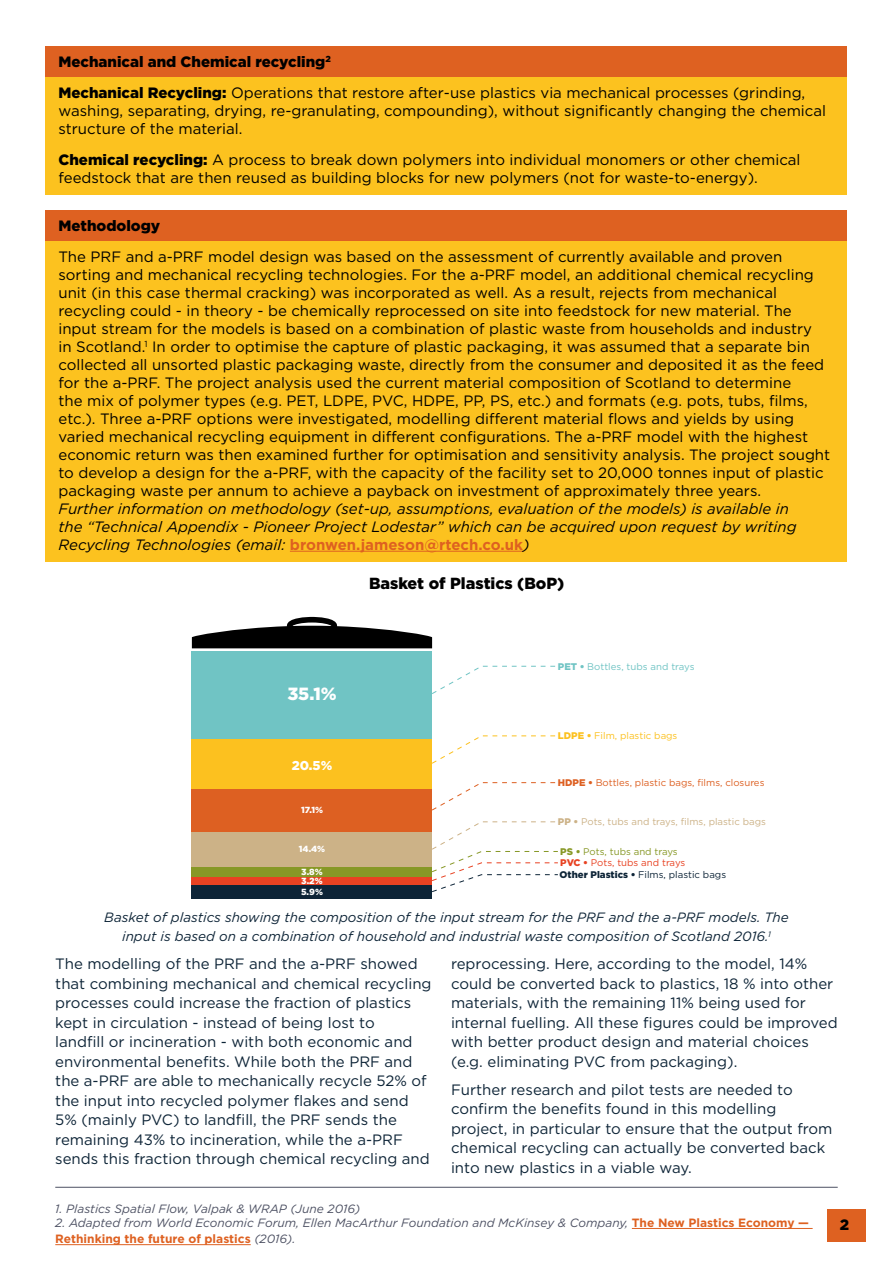
<style>
.page{position:relative;width:893px;height:1263px;background:#fff}
.page>*{position:absolute;margin:0;border:0;box-sizing:border-box;transform-origin:0 0}
.t1{font:900 17.7px "Gotham";color:#fff}
.t2{font:900 16.05px "Gotham";color:#000}
.t3{font:15px/18px "Gotham";color:#000}
.t4{font:15px/19.5px "Gotham";color:#0d2437}
.t5{font:italic 15px/18px "Gotham";color:#000}
.t6{font:900 15px "Gotham";color:#000}
.t7{font:italic 13.5px/19.5px "Gotham";color:#0d2437;text-align:center}
.t8{font:900 12.9px "Gotham";color:#fff}
.t9{font:italic 12px/16.2px "Gotham";color:#4d5163}
.t10{font:9.6px/11.6px "Gotham";color:#879826}
.t11{font:9.6px "Gotham";color:#dd6022}
.t12{font:9.6px "Gotham";color:#ccb287}
.t13{font:9.6px "Gotham";color:#70c4c4}
.t14{font:9.6px "Gotham";color:#fcc11f}
.t15{font:900 8.85px/8.7px "Gotham";color:#fff}
.s1{font-weight:900}
.s2{font-weight:700;font-style:normal;color:#de6121}
.s3{font-weight:900;color:#e84222}
.s4{color:#e84222}
.s5{font-weight:900;color:#0d2437}
.s6{color:#0d2437}
</style>
<div class="page">
<div style="left:827px;top:1210px;width:38px;height:32px;background:#de6121"></div>
<div style="left:46px;top:47px;width:801px;height:32px;background:#de6121"></div>
<div style="left:46px;top:78px;width:801px;height:68px;background:#fcc21f"></div>
<div style="left:46px;top:144px;width:801px;height:50px;background:#fcc21f"></div>
<div style="left:46px;top:210px;width:801px;height:32px;background:#de6121"></div>
<div style="left:46px;top:241px;width:801px;height:320px;background:#fcc21f"></div>
<hr style="left:290px;top:551px;width:233px;height:1px;background:#de6121">
<hr style="left:55px;top:1187px;width:783px;height:1px;background:#4d5163">
<hr style="left:632px;top:1228px;width:181px;height:1px;background:#de6121">
<hr style="left:55px;top:1244px;width:196px;height:1px;background:#de6121">
<div style="left:191px;top:885px;width:241px;height:14px;background:#0d2437"></div>
<div style="left:191px;top:877px;width:241px;height:8px;background:#e84222"></div>
<div style="left:191px;top:867px;width:241px;height:10px;background:#879826"></div>
<div style="left:191px;top:831px;width:241px;height:36px;background:#ccb287"></div>
<div style="left:191px;top:789px;width:241px;height:42px;background:#dd6022"></div>
<div style="left:191px;top:738px;width:241px;height:51px;background:#fcc11f"></div>
<div style="left:191px;top:651px;width:241px;height:87px;background:#70c4c4"></div>
<svg style="left:432px;top:665px;width:124px;height:29px"></svg>
<svg style="left:431px;top:735px;width:125px;height:29px"></svg>
<svg style="left:432px;top:782px;width:124px;height:29px"></svg>
<svg style="left:431px;top:821px;width:127px;height:71px"></svg>
<svg style="left:192px;top:617px;width:240px;height:31px"></svg>
<p class="t3" style="left:58px;top:46px;width:748px;line-height:30.8px"><span class="s1">Mechanical and Chemical recycling</span><sup>2<br></sup><span class="s1">Mechanical Recycling:</span> Operations that restore after-use plastics via mechanical processes (grinding,</p>
<p class="t3" style="left:58px;top:101px;width:769px">washing, separating, drying, re-granulating, compounding), without significantly changing the chemical structure of the material.</p>
<p class="t3" style="left:58px;top:150px;width:744px"><span class="s1">Chemical recycling:</span> A process to break down polymers into individual monomers or other chemical feedstock that are then reused as building blocks for new polymers (not for waste-to-energy).</p>
<p class="t6" style="left:58px;top:215px;width:103px">Methodology</p>
<p class="t3" style="left:58px;top:247px;width:773px">The PRF and a-PRF model design was based on the assessment of currently available and proven sorting and mechanical recycling technologies. For the a-PRF model, an additional chemical recycling unit (in this case thermal cracking) was incorporated as well. As a result, rejects from mechanical recycling could - in theory - be chemically reprocessed on site into feedstock for new material. The input stream for the models is based on a combination of plastic waste from households and industry<br>in Scotland.<sup>1</sup> In order to optimise the capture of plastic packaging, it was assumed that a separate bin collected all unsorted plastic packaging waste, directly from the consumer and deposited it as the feed for the a-PRF. The project analysis used the current material composition of Scotland to determine<br>the mix of polymer types (e.g. PET, LDPE, PVC, HDPE, PP, PS, etc.) and formats (e.g. pots, tubs, films, etc.). Three a-PRF options were investigated, modelling different material flows and yields by using varied mechanical recycling equipment in different configurations. The a-PRF model with the highest economic return was then examined further for optimisation and sensitivity analysis. The project sought to develop a design for the a-PRF, with the capacity of the facility set to 20,000 tonnes input of plastic packaging waste per annum to achieve a payback on investment of approximately three years.</p>
<p class="t5" style="left:58px;top:499px;width:740px">Further information on methodology (set-up, assumptions, evaluation of the models) is available in the “Technical Appendix - Pioneer Project Lodestar” which can be acquired upon request by writing<br>Recycling Technologies (email: <span class="s2">bronwen.jameson@rtech.co.uk</span>)</p>
<p class="t2" style="left:369px;top:572px;width:197px">Basket of Plastics (BoP)</p>
<p class="t1" style="left:287px;top:681px;width:51px">35.1%</p>
<p class="t8" style="left:292px;top:757px;width:42px">20.5%</p>
<p class="t15" style="left:301px;top:805px;width:23px">17.1%</p>
<p class="t15" style="left:299px;top:844px;width:28px">14.4%</p>
<p class="t15" style="left:301px;top:867px;width:23px">3.8%<br>3.2%</p>
<p class="t15" style="left:301px;top:887px;width:23px">5.9%</p>
<p class="t13" style="left:558px;top:660px;width:138px"><span class="s1">PET •</span> Bottles, tubs and trays</p>
<p class="t14" style="left:558px;top:730px;width:121px"><span class="s1">LDPE •</span> Film, plastic bags</p>
<p class="t11" style="left:558px;top:776px;width:208px"><span class="s1">HDPE •</span> Bottles, plastic bags, films, closures</p>
<p class="t12" style="left:558px;top:816px;width:210px"><span class="s1">PP •</span> Pots, tubs and trays, films, plastic bags</p>
<p class="t10" style="left:560px;top:845px;width:168px"><span class="s1">PS •</span> Pots, tubs and trays<br><span class="s3">PVC •</span> <span class="s4">Pots, tubs and trays<br></span><span class="s5">Other Plastics •</span> <span class="s6">Films, plastic bags</span></p>
<p class="t7" style="left:104px;top:907px;width:686px">Basket of plastics showing the composition of the input stream for the PRF and the a-PRF models. The input is based on a combination of household and industrial waste composition of Scotland 2016.<sup>1</sup></p>
<p class="t4" style="left:55px;top:954px;width:378px">The modelling of the PRF and the a-PRF showed that combining mechanical and chemical recycling processes could increase the fraction of plastics kept in circulation - instead of being lost to<br>landfill or incineration - with both economic and environmental benefits. While both the PRF and the a-PRF are able to mechanically recycle 52% of the input into recycled polymer flakes and send 5% (mainly PVC) to landfill, the PRF sends the remaining 43% to incineration, while the a-PRF sends this fraction through chemical recycling and</p>
<p class="t4" style="left:451px;top:954px;width:388px">reprocessing. Here, according to the model, 14% could be converted back to plastics, 18 % into other materials, with the remaining 11% being used for internal fuelling. All these figures could be improved with better product design and material choices (e.g. eliminating PVC from packaging).</p>
<p class="t4" style="left:451px;top:1079px;width:383px">Further research and pilot tests are needed to confirm the benefits found in this modelling project, in particular to ensure that the output from chemical recycling can actually be converted back into new plastics in a viable way.</p>
<p class="t9" style="left:55px;top:1200px;width:307px">1. Plastics Spatial Flow, Valpak &amp; WRAP (June 2016)</p>
<p class="t9" style="left:55px;top:1215px;width:755px">2. Adapted from World Economic Forum, Ellen MacArthur Foundation and McKinsey &amp; Company, <span class="s2">The New Plastics Economy —<br>Rethinking the future of plastics</span> (2016).</p>
<p class="t6" style="left:840px;top:1215px;width:11px">2</p>
</div>
